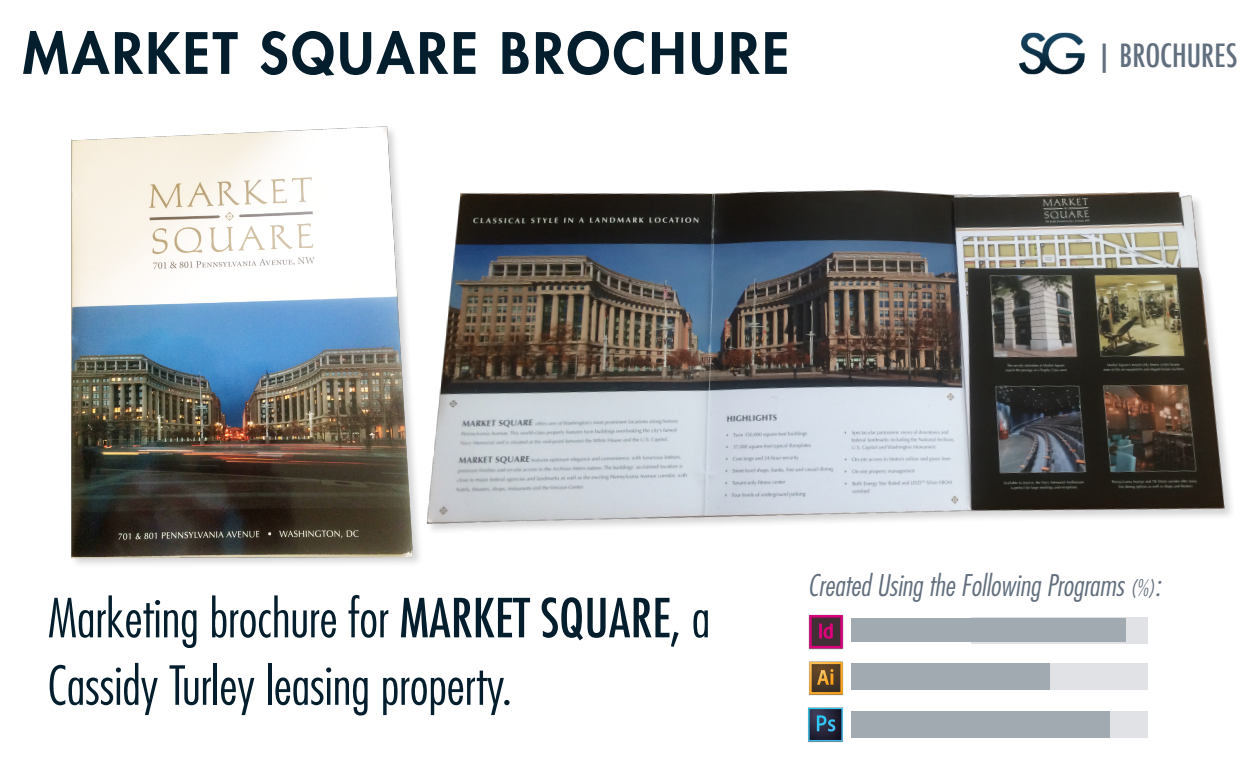
<style>
.page{position:relative;width:1260px;height:765px;background:#fff}
.page>*{position:absolute;margin:0;border:0;box-sizing:border-box;transform-origin:0 0}
.t1{font:800 55.5px "Futura";letter-spacing:.05em;color:#041e2e}
.t2{font:300 condensed 52.38px/67.5px "Futura";color:#041e2e}
.t3{font:500 condensed 31.25px "Futura";color:#626f7e}
.t4{font:italic 300 condensed 29.12px "Futura";color:#626f7e}
.s1{font-weight:400}
.s2{font-size:22.38px}
</style>
<div class="page">
<img style="left:1019px;top:32px;width:66px;height:43px">
<img style="left:71px;top:126px;width:347px;height:438px">
<img style="left:418px;top:189px;width:814px;height:371px">
<img style="left:808px;top:614px;width:36px;height:35px">
<img style="left:808px;top:708px;width:35px;height:34px">
<img style="left:809px;top:661px;width:35px;height:35px">
<svg style="left:972px;top:617px;width:176px;height:27px"></svg>
<div style="left:852px;top:619px;width:274px;height:23px;background:#a1a9b1"></div>
<div style="left:972px;top:664px;width:176px;height:26px;background:#e0e2e5"></div>
<div style="left:852px;top:664px;width:198px;height:26px;background:#a1a9b1"></div>
<div style="left:972px;top:711px;width:176px;height:26px;background:#e0e2e5"></div>
<div style="left:852px;top:711px;width:258px;height:26px;background:#a1a9b1"></div>
<p class="t1" style="left:22px;top:18px;width:768px">MARKET SQUARE BROCHURE</p>
<p class="t3" style="left:1095px;top:36px;width:143px">| BROCHURES</p>
<p class="t2" style="left:48px;top:584px;width:664px">Marketing brochure for <span class="s1">MARKET SQUARE,</span> a<br>Cassidy Turley leasing property.</p>
<p class="t4" style="left:808px;top:568px;width:355px">Created Using the Following Programs <span class="s2">(%)</span>:</p>
</div>
